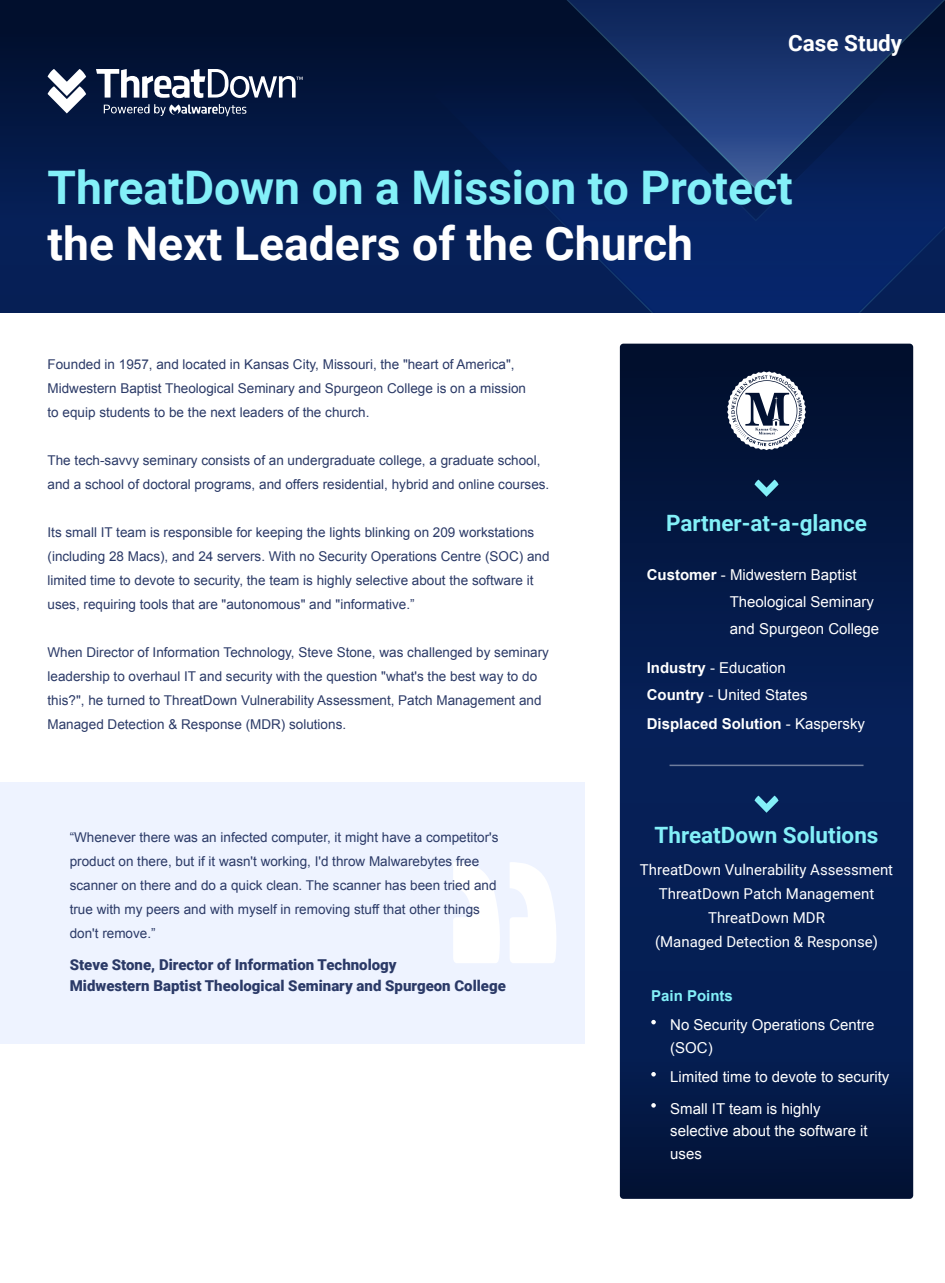
<style>
.page{position:relative;width:945px;height:1283px;background:#fff}
.page>*{position:absolute;margin:0;border:0;box-sizing:border-box;transform-origin:0 0}
.t1{font:700 46.2px "Roboto";color:#83f0f8}
.t2{font:700 46.2px "Roboto";color:#fff}
.t3{font:700 22.5px "Roboto";color:#83f0f8}
.t4{font:700 22.5px "Roboto";color:#fff}
.t5{font:15px/27px "Arial";color:#fff}
.t6{font:15px/24px "Roboto";color:#fff;text-align:center}
.t7{font:900 15px/21px "Roboto";color:#2b3a67}
.t8{font:700 15px/28.5px "Arial";color:#fff}
.t9{font:700 15px "Arial";color:#83f0f8}
.t10{font:13.5px/24px "Arial";color:#2b3a67}
.s1{font-weight:700}
.s2{font-weight:400}
</style>
<div class="page">
<div style="left:0;top:0;width:945px;height:313px;background:linear-gradient(to bottom,#010f2c,#072360)"></div>
<svg style="left:434px;top:191px;width:511px;height:122px;background:#062260"></svg>
<svg style="left:433px;top:0;width:512px;height:191px;background:#0b2253"></svg>
<svg style="left:104px;top:104px;width:142px;height:12px;background:#475572"></svg>
<svg style="left:48px;top:69px;width:38px;height:44px"></svg>
<svg style="left:96px;top:69px;width:207px;height:29px"></svg>
<svg style="left:620px;top:343px;width:293px;height:855px;background:#041a49"></svg>
<div style="left:0;top:782px;width:585px;height:261px;background:#eef3ff"></div>
<svg style="left:453px;top:862px;width:47px;height:101px"></svg>
<svg style="left:510px;top:862px;width:46px;height:101px"></svg>
<svg style="left:755px;top:479px;width:24px;height:18px"></svg>
<svg style="left:651px;top:1019px;width:5px;height:5px"></svg>
<svg style="left:651px;top:1071px;width:5px;height:5px"></svg>
<svg style="left:651px;top:1103px;width:5px;height:4px"></svg>
<hr style="left:670px;top:764px;width:194px;height:2px;background:#fff">
<svg style="left:755px;top:795px;width:24px;height:17px"></svg>
<svg style="left:727px;top:371px;width:79px;height:79px"></svg>
<h2 class="t4" style="left:788px;top:27px;width:116px">Case Study</h2>
<h1 class="t1" style="left:48px;top:156px;width:747px">ThreatDown on a Mission to Protect</h1>
<h1 class="t2" style="left:48px;top:211px;width:647px">the Next Leaders of the Church</h1>
<p class="t10" style="left:48px;top:352px;width:480px">Founded in 1957, and located in Kansas City, Missouri, the "heart of America",<br>Midwestern Baptist Theological Seminary and Spurgeon College is on a mission to equip students to be the next leaders of the church.</p>
<p class="t10" style="left:48px;top:448px;width:503px">The tech-savvy seminary consists of an undergraduate college, a graduate school, and a school of doctoral programs, and offers residential, hybrid and online courses.</p>
<p class="t10" style="left:48px;top:520px;width:503px">Its small IT team is responsible for keeping the lights blinking on 209 workstations (including 28 Macs), and 24 servers. With no Security Operations Centre (SOC) and limited time to devote to security, the team is highly selective about the software it uses, requiring tools that are "autonomous" and "informative.”</p>
<p class="t10" style="left:48px;top:640px;width:503px">When Director of Information Technology, Steve Stone, was challenged by seminary leadership to overhaul IT and security with the question "what's the best way to do this?", he turned to ThreatDown Vulnerability Assessment, Patch Management and Managed Detection &amp; Response (MDR) solutions.</p>
<p class="t10" style="left:70px;top:825px;width:430px">“Whenever there was an infected computer, it might have a competitor's product on there, but if it wasn't working, I'd throw Malwarebytes free scanner on there and do a quick clean. The scanner has been tried and true with my peers and with myself in removing stuff that other things don't remove.”</p>
<p class="t7" style="left:70px;top:954px;width:438px">Steve Stone, Director of Information Technology<br>Midwestern Baptist Theological Seminary and Spurgeon College</p>
<h2 class="t3" style="left:666px;top:507px;width:203px">Partner-at-a-glance</h2>
<p class="t5" style="left:730px;top:561px;width:151px;text-indent:-83px"><span class="s1">Customer</span> - Midwestern Baptist<br>Theological Seminary and Spurgeon College</p>
<p class="t5" style="left:647px;top:654px;width:141px"><span class="s1">Industry</span> - Education</p>
<p class="t8" style="left:647px;top:681px;width:220px">Country <span class="s2">- United States<br></span>Displaced Solution <span class="s2">- Kaspersky</span></p>
<h2 class="t3" style="left:655px;top:819px;width:225px">ThreatDown Solutions</h2>
<p class="t6" style="left:640px;top:856px;width:255px">ThreatDown Vulnerability Assessment<br>ThreatDown Patch Management<br>ThreatDown MDR<br>(Managed Detection &amp; Response)</p>
<p class="t9" style="left:651px;top:986px;width:83px">Pain Points</p>
<p class="t5" style="left:670px;top:1013px;width:206px;line-height:22.5px">No Security Operations Centre (SOC)</p>
<p class="t5" style="left:670px;top:1061px;width:221px;line-height:31px">Limited time to devote to security<br>Small IT team is highly</p>
<p class="t5" style="left:670px;top:1119px;width:199px;line-height:22.5px">selective about the software it uses</p>
</div>
